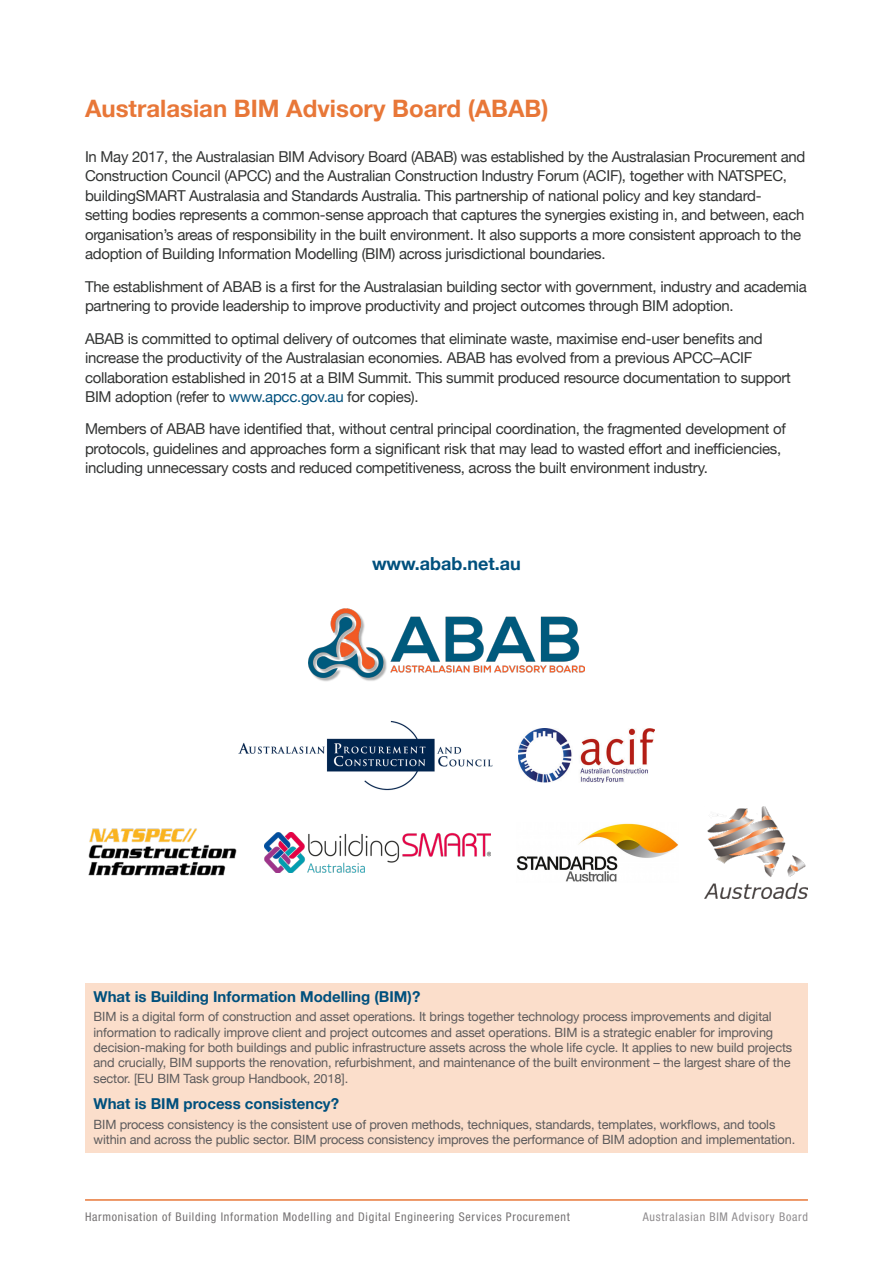
<style>
.page{position:relative;width:893px;height:1263px;background:#fff}
.page>*{position:absolute;margin:0;border:0;box-sizing:border-box;transform-origin:0 0}
.Heading{font:700 24px "Helvetica Neue";color:#e87738}
.URL{font:700 18px "Helvetica Neue";color:#00507d}
.Copy{font:15px/19.5px "Helvetica Neue";letter-spacing:-.02em;color:#323433}
.Breakout_heading{font:700 15px "Helvetica Neue";color:#00507d}
.Breakout{font:12.75px/15.3px "Helvetica Neue";letter-spacing:-.01em;color:#5d5b5c}
.t1{font:italic condensed 12px "Helvetica Neue 57";letter-spacing:.06em;color:#757273}
.t2{font:italic condensed 12px "Helvetica Neue 57";letter-spacing:.06em;color:#908d8f}
.s1{color:#00507d}
</style>
<div class="page">
<hr style="left:85px;top:1199px;width:723px;height:2px;background:#e87738">
<div style="left:85px;top:982px;width:723px;height:170px;background:#fbdecb"></div>
<img style="left:308px;top:608px;width:277px;height:74px">
<img style="left:238px;top:720px;width:255px;height:71px">
<img style="left:519px;top:728px;width:136px;height:54px">
<img style="left:88px;top:828px;width:149px;height:48px">
<img style="left:265px;top:832px;width:225px;height:41px">
<img style="left:516px;top:823px;width:162px;height:59px">
<img style="left:704px;top:806px;width:104px;height:93px">
<p class="Heading" style="left:85px;top:90px;width:465px">Australasian BIM Advisory Board (ABAB)</p>
<p class="Copy" style="left:85px;top:148px;width:722px">In May 2017, the Australasian BIM Advisory Board (ABAB) was established by the Australasian Procurement and Construction Council (APCC) and the Australian Construction Industry Forum (ACIF), together with NATSPEC, buildingSMART Australasia and Standards Australia. This partnership of national policy and key standard&shy;setting bodies represents a common-sense approach that captures the synergies existing in, and between, each organisation’s areas of responsibility in the built environment. It also supports a more consistent approach to the adoption of Building Information Modelling (BIM) across jurisdictional boundaries.</p>
<p class="Copy" style="left:85px;top:277px;width:723px">The establishment of ABAB is a first for the Australasian building sector with government, industry and academia partnering to provide leadership to improve productivity and project outcomes through BIM adoption.</p>
<p class="Copy" style="left:85px;top:329px;width:707px">ABAB is committed to optimal delivery of outcomes that eliminate waste, maximise end-user benefits and increase the productivity of the Australasian economies. ABAB has evolved from a previous APCC–ACIF collaboration established in 2015 at a BIM Summit. This summit produced resource documentation to support BIM adoption (refer to <span class="s1">www.apcc.gov.au</span> for copies).</p>
<p class="Copy" style="left:85px;top:420px;width:702px">Members of ABAB have identified that, without central principal coordination, the fragmented development of protocols, guidelines and approaches form a significant risk that may lead to wasted effort and inefficiencies, including unnecessary costs and reduced competitiveness, across the built environment industry.</p>
<p class="URL" style="left:372px;top:550px;width:150px">www.abab.net.au</p>
<p class="Breakout_heading" style="left:94px;top:985px;width:328px">What is Building Information Modelling (BIM)?</p>
<p class="Breakout" style="left:94px;top:1010px;width:700px">BIM is a digital form of construction and asset operations. It brings together technology process improvements and digital information to radically improve client and project outcomes and asset operations. BIM is a strategic enabler for improving decision-making for both buildings and public infrastructure assets across the whole life cycle. It applies to new build projects and crucially, BIM supports the renovation, refurbishment, and maintenance of the built environment – the largest share of the sector. [EU BIM Task group Handbook, 2018].</p>
<p class="Breakout_heading" style="left:94px;top:1092px;width:247px">What is BIM process consistency?</p>
<p class="Breakout" style="left:94px;top:1117px;width:703px">BIM process consistency is the consistent use of proven methods, techniques, standards, templates, workflows, and tools within and across the public sector. BIM process consistency improves the performance of BIM adoption and implementation.</p>
<p class="t1" style="left:85px;top:1210px;width:486px">Harmonisation of Building Information Modelling and Digital Engineering Services Procurement</p>
<p class="t2" style="left:643px;top:1210px;width:167px">Australasian BIM Advisory Board</p>
</div>
